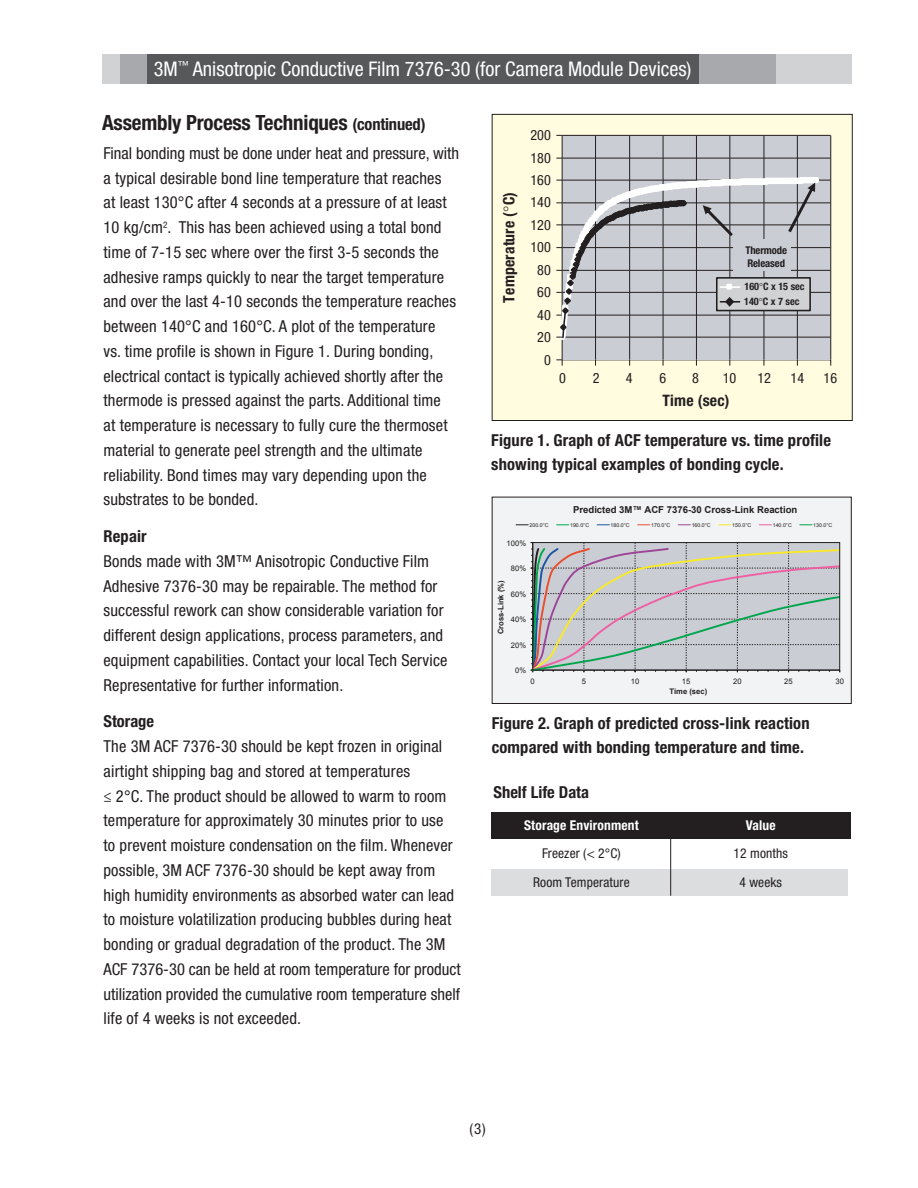
<style>
.page{position:relative;width:918px;height:1188px;background:#fff}
.page>*{position:absolute;margin:0;border:0;box-sizing:border-box;transform-origin:0 0}
.t1{font:700 condensed 21px "Helvetica Neue LT Std";letter-spacing:-.01em;color:#231f20}
.t2{font:condensed 20.25px "Helvetica Neue LT Std";color:#fff}
.t3{font:condensed 16.5px/24.8px "Helvetica Neue LT Std";letter-spacing:.01em;color:#231f20}
.t4{font:700 condensed 16.5px/24px "Helvetica Neue LT Std";letter-spacing:.01em;color:#231f20}
.t5{font:700 condensed 15.75px "Helvetica Neue";letter-spacing:.01em;color:#231f20}
.t6{font:condensed 15px "Helvetica Neue LT Std";color:#231f20}
.t7{font:condensed 14.1px/22.5px "Helvetica Neue";letter-spacing:.005em;color:#231f20;text-align:right}
.t8{font:condensed 13.5px "Helvetica Neue LT Std";letter-spacing:.01em;color:#231f20}
.t9{font:700 condensed 13.5px "Helvetica Neue LT Std";letter-spacing:.01em;color:#fff}
.t10{font:700 condensed 10.65px/13px "Helvetica Neue";letter-spacing:-.01em;color:#231f20}
.t11{font:700 condensed 10.2px/15px "Helvetica Neue";color:#231f20}
.t12{font:700 9.6px "Arial";color:#231f20}
.t13{font:7.65px "Arial";color:#231f20}
.t14{font:700 7.65px "Arial";color:#231f20}
.t15{font:5.25px "Arial";color:#231f20}
.s1{font-size:16.5px}
.s2{font-weight:700}
</style>
<div class="page">
<div style="left:491px;top:812px;width:360px;height:27px;background:#231f20"></div>
<div style="left:491px;top:869px;width:357px;height:27px;background:#dcdddf"></div>
<hr style="left:670px;top:839px;width:1px;height:57px;background:#231f20">
<div style="left:774px;top:54px;width:78px;height:29px;background:#d1d2d4"></div>
<div style="left:698px;top:54px;width:77px;height:29px;background:#a8a9ad"></div>
<div style="left:102px;top:54px;width:20px;height:29px;background:#d1d2d4"></div>
<div style="left:120px;top:54px;width:29px;height:29px;background:#a8a9ad"></div>
<div style="left:147px;top:54px;width:551px;height:29px;background:#57585a"></div>
<div style="left:492px;top:114px;width:360px;height:306px;background:#fffce0"></div>
<hr style="left:556px;top:360px;width:275px;height:1px;background:#231f20">
<div style="left:562px;top:135px;width:269px;height:225px;background:#cacdd3"></div>
<hr style="left:595px;top:135px;width:1px;height:225px;background:#231f20">
<hr style="left:629px;top:135px;width:1px;height:225px;background:#231f20">
<hr style="left:663px;top:135px;width:1px;height:225px;background:#231f20">
<hr style="left:696px;top:135px;width:1px;height:225px;background:#231f20">
<hr style="left:730px;top:135px;width:1px;height:225px;background:#231f20">
<hr style="left:764px;top:135px;width:1px;height:225px;background:#231f20">
<hr style="left:797px;top:135px;width:1px;height:225px;background:#231f20">
<hr style="left:831px;top:135px;width:1px;height:225px;background:#231f20">
<hr style="left:562px;top:135px;width:1px;height:225px;background:#231f20">
<div style="left:492px;top:114px;width:361px;height:307px;border:1px solid #231f20"></div>
<div style="left:492px;top:497px;width:359px;height:206px;background:#f2f3f4"></div>
<svg style="left:516px;top:524px;width:12px;height:1px"></svg>
<svg style="left:557px;top:524px;width:12px;height:1px"></svg>
<svg style="left:597px;top:524px;width:12px;height:1px"></svg>
<svg style="left:638px;top:524px;width:12px;height:1px"></svg>
<svg style="left:678px;top:524px;width:12px;height:1px"></svg>
<svg style="left:719px;top:524px;width:12px;height:1px"></svg>
<svg style="left:759px;top:524px;width:12px;height:1px"></svg>
<svg style="left:800px;top:524px;width:12px;height:1px"></svg>
<svg style="left:530px;top:542px;width:310px;height:131px;background:#c2c3c6"></svg>
<div style="left:532px;top:542px;width:308px;height:128px;border:1px solid #231f20"></div>
<div style="left:492px;top:497px;width:360px;height:207px;border:1px solid #231f20"></div>
<svg style="left:556px;top:135px;width:275px;height:208px"></svg>
<p class="t2" style="left:154px;top:57px;width:539px">3M<sup>™</sup> Anisotropic Conductive Film 7376-30 (for Camera Module Devices)</p>
<p class="t1" style="left:102px;top:110px;width:325px">Assembly Process Techniques <span class="s1">(continued)</span></p>
<p class="t3" style="left:104px;top:141px;width:357px">Final bonding must be done under heat and pressure, with a typical desirable bond line temperature that reaches<br>at least 130°C after 4 seconds at a pressure of at least 10 kg/cm<sup>2</sup>. This has been achieved using a total bond time of 7-15 sec where over the first 3-5 seconds the adhesive ramps quickly to near the target temperature and over the last 4-10 seconds the temperature reaches between 140°C and 160°C. A plot of the temperature<br>vs. time profile is shown in Figure 1. During bonding, electrical contact is typically achieved shortly after the thermode is pressed against the parts. Additional time<br>at temperature is necessary to fully cure the thermoset material to generate peel strength and the ultimate reliability. Bond times may vary depending upon the substrates to be bonded.</p>
<p class="t3" style="left:104px;top:524px;width:346px"><span class="s2">Repair<br></span>Bonds made with 3M™ Anisotropic Conductive Film Adhesive 7376-30 may be repairable. The method for successful rework can show considerable variation for different design applications, process parameters, and equipment capabilities. Contact your local Tech Service Representative for further information.</p>
<p class="t3" style="left:104px;top:709px;width:359px"><span class="s2">Storage<br></span>The 3M ACF 7376-30 should be kept frozen in original airtight shipping bag and stored at temperatures<br>≤ 2°C. The product should be allowed to warm to room temperature for approximately 30 minutes prior to use<br>to prevent moisture condensation on the film. Whenever possible, 3M ACF 7376-30 should be kept away from high humidity environments as absorbed water can lead to moisture volatilization producing bubbles during heat bonding or gradual degradation of the product. The 3M ACF 7376-30 can be held at room temperature for product utilization provided the cumulative room temperature shelf life of 4 weeks is not exceeded.</p>
<p class="t5" style="left:499px;top:303px;width:112px;rotate:-90deg">Temperature ( C)</p>
<p class="t7" style="left:530px;top:124px;width:22px">200<br>180<br>160<br>140<br>120<br>100<br>80<br>60<br>40<br>20<br>0</p>
<p class="t10" style="left:745px;top:243px;width:43px">Thermode<br>Released</p>
<p class="t11" style="left:744px;top:279px;width:62px">160 C x 15 sec<br>140 C x 7 sec</p>
<p class="t7" style="left:559px;top:366px;width:8px">0</p>
<p class="t7" style="left:593px;top:366px;width:8px">2</p>
<p class="t7" style="left:626px;top:366px;width:8px">4</p>
<p class="t7" style="left:660px;top:366px;width:8px">6</p>
<p class="t7" style="left:692px;top:366px;width:8px">8</p>
<p class="t7" style="left:723px;top:366px;width:15px">10</p>
<p class="t7" style="left:757px;top:366px;width:15px">12</p>
<p class="t7" style="left:791px;top:366px;width:15px">14</p>
<p class="t7" style="left:824px;top:366px;width:15px">16</p>
<p class="t5" style="left:663px;top:391px;width:68px">Time (sec)</p>
<p class="t4" style="left:491px;top:428px;width:341px">Figure 1. Graph of ACF temperature vs. time profile showing typical examples of bonding cycle.</p>
<p class="t12" style="left:573px;top:504px;width:226px">Predicted 3M™ ACF 7376-30 Cross-Link Reaction</p>
<p class="t15" style="left:530px;top:522px;width:21px">200.0°C</p>
<p class="t15" style="left:570px;top:522px;width:21px">190.0°C</p>
<p class="t15" style="left:611px;top:522px;width:21px">180.0°C</p>
<p class="t15" style="left:651px;top:522px;width:21px">170.0°C</p>
<p class="t15" style="left:692px;top:522px;width:21px">160.0°C</p>
<p class="t15" style="left:732px;top:522px;width:21px">150.0°C</p>
<p class="t15" style="left:773px;top:522px;width:21px">140.0°C</p>
<p class="t15" style="left:813px;top:522px;width:21px">130.0°C</p>
<p class="t13" style="left:507px;top:539px;width:21px">100%</p>
<p class="t13" style="left:511px;top:564px;width:17px">80%</p>
<p class="t14" style="left:497px;top:634px;width:55px;rotate:-90deg">Cross-Link (%)</p>
<p class="t13" style="left:511px;top:590px;width:17px">60%</p>
<p class="t13" style="left:511px;top:615px;width:17px">40%</p>
<p class="t13" style="left:511px;top:641px;width:17px">20%</p>
<p class="t13" style="left:515px;top:666px;width:13px">0%</p>
<p class="t13" style="left:531px;top:677px;width:6px">0</p>
<p class="t13" style="left:582px;top:677px;width:6px">5</p>
<p class="t13" style="left:631px;top:677px;width:10px">10</p>
<p class="t13" style="left:682px;top:677px;width:10px">15</p>
<p class="t13" style="left:733px;top:677px;width:10px">20</p>
<p class="t13" style="left:784px;top:677px;width:10px">25</p>
<p class="t13" style="left:836px;top:677px;width:10px">30</p>
<p class="t14" style="left:670px;top:687px;width:39px">Time (sec)</p>
<p class="t4" style="left:492px;top:711px;width:319px">Figure 2. Graph of predicted cross-link reaction compared with bonding temperature and time.</p>
<p class="t4" style="left:494px;top:780px;width:97px">Shelf Life Data</p>
<p class="t9" style="left:524px;top:817px;width:116px">Storage Environment</p>
<p class="t9" style="left:746px;top:817px;width:32px">Value</p>
<p class="t8" style="left:542px;top:846px;width:80px">Freezer (&lt; 2°C)</p>
<p class="t8" style="left:734px;top:846px;width:56px">12 months</p>
<p class="t8" style="left:533px;top:874px;width:98px">Room Temperature</p>
<p class="t8" style="left:739px;top:874px;width:44px">4 weeks</p>
<p class="t6" style="left:469px;top:1120px;width:18px">(3)</p>
</div>
